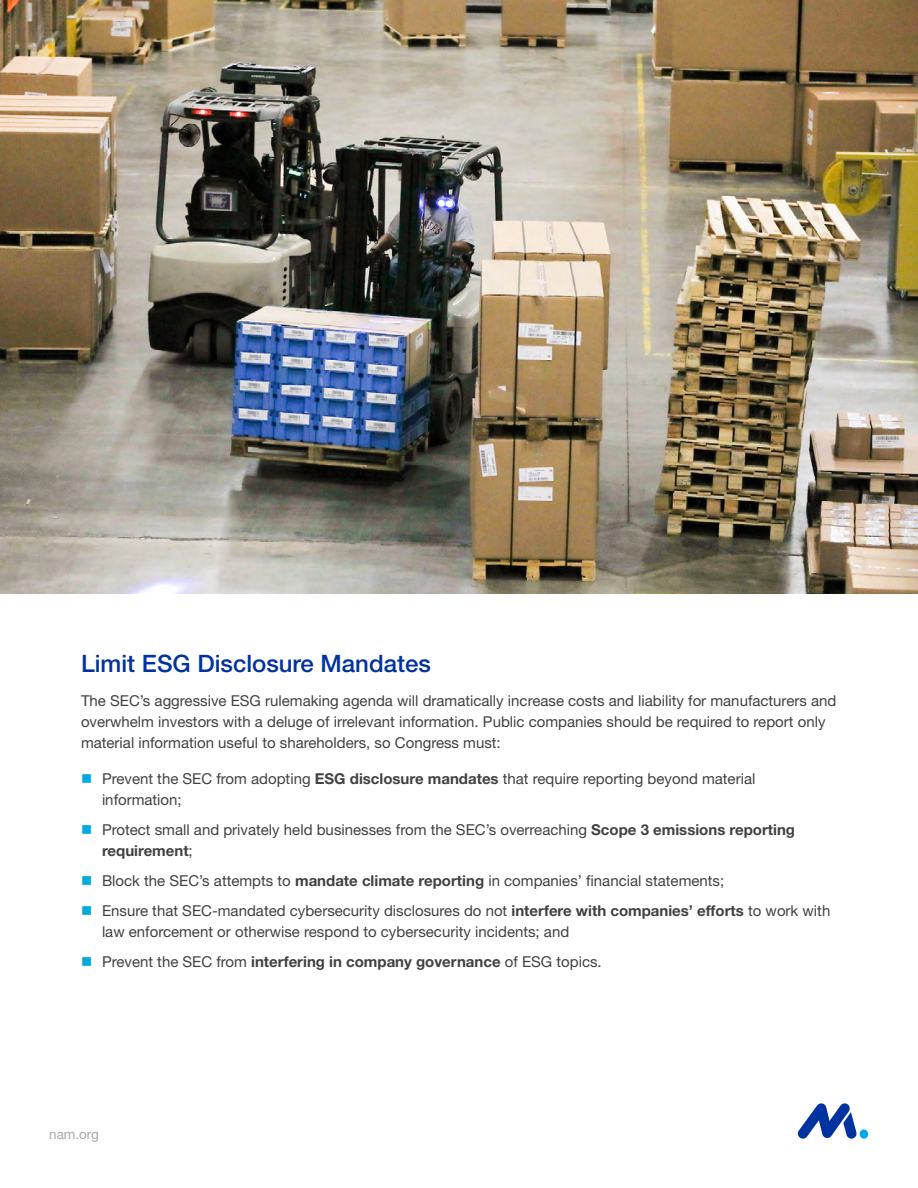
<style>
.page{position:relative;width:918px;height:1188px;background:#fff}
.page>*{position:absolute;margin:0;border:0;box-sizing:border-box;transform-origin:0 0}
.t1{font:500 24px "Helvetica Neue LT Pro";color:#0032a0}
.t2{font:15px/21px "Helvetica Neue LT Pro";color:#414042}
.t3{font:13.5px "Helvetica Neue LT Pro";color:#a7a9ac}
.s1{font-weight:700}
</style>
<div class="page">
<svg style="left:798px;top:1103px;width:71px;height:36px"></svg>
<img style="left:0;top:0;width:918px;height:594px">
<h1 class="t1" style="left:81px;top:649px;width:351px">Limit ESG Disclosure Mandates</h1>
<p class="t2" style="left:81px;top:690px;width:757px">The SEC’s aggressive ESG rulemaking agenda will dramatically increase costs and liability for manufacturers and overwhelm investors with a deluge of irrelevant information. Public companies should be required to report only material information useful to shareholders, so Congress must:</p>
<p class="t2" style="left:102px;top:768px;width:655px">Prevent the SEC from adopting <span class="s1">ESG disclosure mandates</span> that require reporting beyond material information;</p>
<p class="t2" style="left:102px;top:819px;width:695px">Protect small and privately held businesses from the SEC’s overreaching <span class="s1">Scope 3 emissions reporting requirement</span>;</p>
<p class="t2" style="left:102px;top:866px;width:730px;line-height:30px">Block the SEC’s attempts to <span class="s1">mandate climate reporting</span> in companies’ financial statements;<br>Ensure that SEC-mandated cybersecurity disclosures do not <span class="s1">interfere with companies’ efforts</span> to work with</p>
<p class="t2" style="left:102px;top:917px;width:501px;line-height:30px">law enforcement or otherwise respond to cybersecurity incidents; and<br>Prevent the SEC from <span class="s1">interfering in company governance</span> of ESG topics.</p>
<p class="t3" style="left:49px;top:1126px;width:51px">nam.org</p>
</div>
